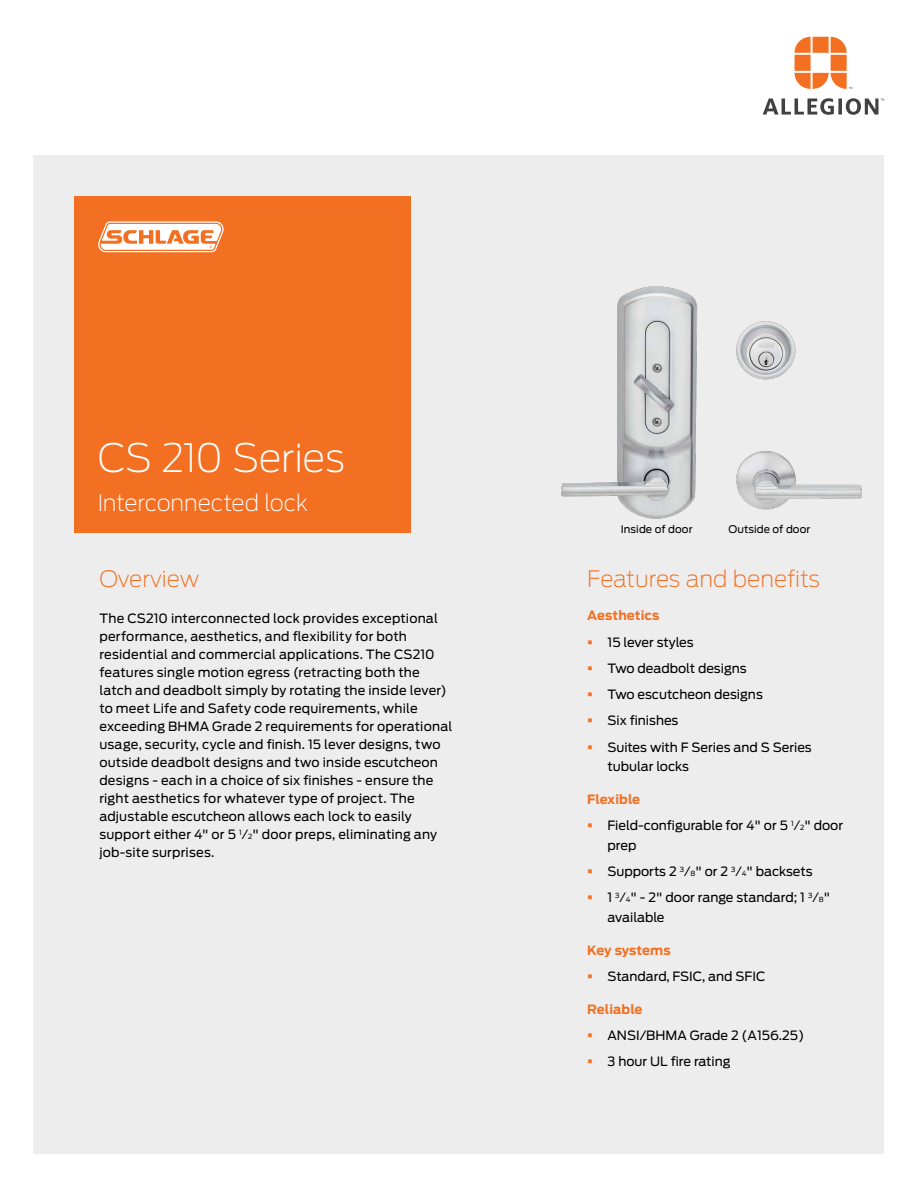
<style>
.page{position:relative;width:918px;height:1188px;background:#fff}
.page>*{position:absolute;margin:0;border:0;box-sizing:border-box;transform-origin:0 0}
.t1{font:200 39px "Antenna";letter-spacing:-.015em;color:#fff}
.t2{font:200 22.5px "Antenna";color:#f36f21}
.t3{font:200 22.5px "Antenna";letter-spacing:-.015em;color:#fff}
.t4{font:12.75px/18px "Antenna";letter-spacing:.01em;color:#000}
.t5{font:700 12.75px "Antenna";letter-spacing:.01em;color:#f36f21}
.t6{font:10.5px "Antenna";letter-spacing:.005em;color:#000}
.s1{font-size:7.05px}
.s2{color:#f36f21}
</style>
<div class="page">
<svg style="left:795px;top:37px;width:57px;height:52px"></svg>
<svg style="left:763px;top:98px;width:121px;height:17px"></svg>
<div style="left:34px;top:155px;width:850px;height:999px;background:#ededee"></div>
<div style="left:74px;top:197px;width:337px;height:336px;background:#f36f21"></div>
<svg style="left:98px;top:221px;width:126px;height:31px"></svg>
<img style="left:561px;top:286px;width:137px;height:233px">
<img style="left:736px;top:321px;width:126px;height:189px">
<h1 class="t1" style="left:98px;top:436px;width:249px">CS 210 Series</h1>
<h2 class="t3" style="left:98px;top:490px;width:212px">Interconnected lock</h2>
<h2 class="t2" style="left:99px;top:566px;width:101px">Overview</h2>
<p class="t4" style="left:99px;top:610px;width:354px">The CS210 interconnected lock provides exceptional performance, aesthetics, and flexibility for both residential and commercial applications. The CS210 features single motion egress (retracting both the latch and deadbolt simply by rotating the inside lever) to meet Life and Safety code requirements, while exceeding BHMA Grade 2 requirements for operational usage, security, cycle and finish. 15 lever designs, two outside deadbolt designs and two inside escutcheon designs - each in a choice of six finishes - ensure the right aesthetics for whatever type of project. The adjustable escutcheon allows each lock to easily support either 4" or 5 <sup>1</sup>⁄<span class="s1">2</span>" door preps, eliminating any job-site surprises.</p>
<p class="t6" style="left:621px;top:523px;width:73px">Inside of door</p>
<p class="t6" style="left:729px;top:523px;width:83px">Outside of door</p>
<h2 class="t2" style="left:587px;top:566px;width:234px">Features and benefits</h2>
<p class="t5" style="left:587px;top:608px;width:74px">Aesthetics</p>
<p class="t4" style="left:587px;top:633px;width:108px"><span class="s2">▪</span> 15 lever styles</p>
<p class="t4" style="left:587px;top:659px;width:161px"><span class="s2">▪</span> Two deadbolt designs</p>
<p class="t4" style="left:587px;top:685px;width:177px"><span class="s2">▪</span> Two escutcheon designs</p>
<p class="t4" style="left:587px;top:712px;width:93px"><span class="s2">▪</span> Six finishes</p>
<p class="t4" style="left:607px;top:737px;width:206px;line-height:19.5px;text-indent:-20px"><span class="s2">▪</span> Suites with F Series and S Series tubular locks</p>
<p class="t5" style="left:587px;top:792px;width:54px">Flexible</p>
<p class="t4" style="left:608px;top:816px;width:237px;line-height:19.5px;text-indent:-20px"><span class="s2">▪</span> Field-configurable for 4" or 5 <sup>1</sup>⁄<span class="s1">2</span>" door prep</p>
<p class="t4" style="left:587px;top:862px;width:227px"><span class="s2">▪</span> Supports 2 <sup>3</sup>⁄<span class="s1">8</span>" or 2 <sup>3</sup>⁄<span class="s1">4</span>" backsets</p>
<p class="t4" style="left:608px;top:888px;width:224px;line-height:19.5px;text-indent:-20px"><span class="s2">▪</span> 1 <sup>3</sup>⁄<span class="s1">4</span>" - 2" door range standard; 1 <sup>3</sup>⁄<span class="s1">8</span>" available</p>
<p class="t5" style="left:587px;top:942px;width:85px">Key systems</p>
<p class="t4" style="left:587px;top:967px;width:180px"><span class="s2">▪</span> Standard, FSIC, and SFIC</p>
<p class="t5" style="left:587px;top:1002px;width:57px">Reliable</p>
<p class="t4" style="left:587px;top:1027px;width:219px"><span class="s2">▪</span> ANSI/BHMA Grade 2 (A156.25)</p>
<p class="t4" style="left:587px;top:1053px;width:145px"><span class="s2">▪</span> 3 hour UL fire rating</p>
</div>
